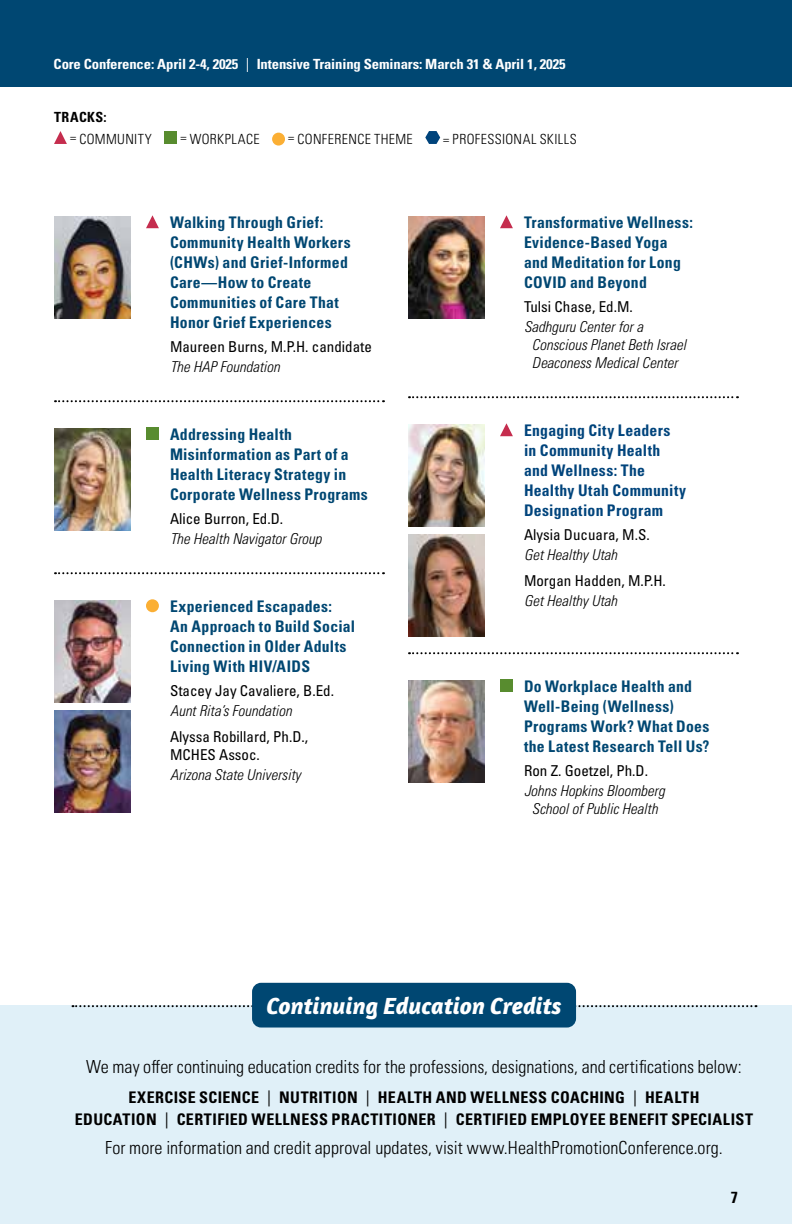
<style>
.page{position:relative;width:792px;height:1224px;background:#fff}
.page>*{position:absolute;margin:0;border:0;box-sizing:border-box;transform-origin:0 0}
.t1{font:italic 700 24px "Amaranth";letter-spacing:-.005em;color:#fff}
.t2{font:300 condensed 18px "Univers LT Pro";letter-spacing:.005em;color:#000}
.t3{font:700 condensed 16px/20px "Univers LT Pro";letter-spacing:.02em;color:#004772}
.t4{font:700 condensed 16px/22px "Univers LT Pro";letter-spacing:.025em;color:#000;text-align:center}
.t5{font:700 condensed 16px/20px "Univers LT Pro";letter-spacing:.02em;color:#00447c}
.t6{font:italic 300 condensed 15px/18px "Univers LT Pro";color:#000}
.t7{font:condensed 15px/18px "Univers LT Pro";color:#000}
.t8{font:700 condensed 14px "Univers LT Pro";letter-spacing:-.01em;color:#fff;scale:1.05 1}
.t9{font:300 condensed 14px "Univers LT Pro";letter-spacing:.025em;color:#000}
.t10{font:700 condensed 14px "Univers LT Pro";letter-spacing:.035em;color:#000}
.s1{font-weight:400}
</style>
<div class="page">
<div style="left:0;top:0;width:792px;height:86px;background:#004772"></div>
<svg style="left:55px;top:400px;width:329px;height:2px"></svg>
<svg style="left:55px;top:572px;width:329px;height:2px"></svg>
<svg style="left:146px;top:215px;width:13px;height:13px"></svg>
<div style="left:146px;top:427px;width:13px;height:13px;background:#588c2f"></div>
<div style="left:146px;top:599px;width:13px;height:13px;background:#fbaf34;border-radius:50%"></div>
<img style="left:54px;top:217px;width:77px;height:102px">
<img style="left:54px;top:429px;width:77px;height:102px">
<img style="left:54px;top:601px;width:77px;height:102px">
<img style="left:54px;top:711px;width:77px;height:101px">
<svg style="left:409px;top:396px;width:329px;height:2px"></svg>
<svg style="left:409px;top:652px;width:329px;height:2px"></svg>
<svg style="left:500px;top:215px;width:13px;height:13px"></svg>
<svg style="left:500px;top:423px;width:13px;height:13px"></svg>
<div style="left:500px;top:679px;width:13px;height:13px;background:#588c2f"></div>
<img style="left:408px;top:217px;width:77px;height:102px">
<img style="left:408px;top:425px;width:77px;height:102px">
<img style="left:408px;top:535px;width:77px;height:101px">
<img style="left:408px;top:681px;width:77px;height:102px">
<svg style="left:54px;top:131px;width:13px;height:13px"></svg>
<div style="left:164px;top:131px;width:13px;height:13px;background:#588c2f"></div>
<div style="left:272px;top:133px;width:13px;height:13px;background:#fbaf34;border-radius:50%"></div>
<svg style="left:425px;top:131px;width:15px;height:13px"></svg>
<div style="left:0;top:1006px;width:792px;height:218px;background:#e0f0f8"></div>
<svg style="left:72px;top:1005px;width:685px;height:2px"></svg>
<div style="left:252px;top:983px;width:324px;height:45px;background:#004772;border-radius:9px"></div>
<p class="t8" style="left:54px;top:56px;width:489px">Core Conference: April 2-4, 2025 <span class="s1">|</span> Intensive Training Seminars: March 31 &amp; April 1, 2025</p>
<p class="t10" style="left:54px;top:108px;width:54px">TRACKS:</p>
<p class="t9" style="left:70px;top:130px;width:83px">= COMMUNITY</p>
<p class="t9" style="left:180px;top:130px;width:81px">= WORKPLACE</p>
<p class="t9" style="left:288px;top:130px;width:126px">= CONFERENCE THEME</p>
<p class="t9" style="left:443px;top:130px;width:135px">= PROFESSIONAL SKILLS</p>
<p class="t3" style="left:170px;top:212px;width:182px">Walking Through Grief:<br>Community Health Workers (CHWs) and Grief-Informed<br>Care—How to Create<br>Communities of Care That<br>Honor Grief Experiences</p>
<p class="t7" style="left:170px;top:337px;width:203px">Maureen Burns, M.P.H. candidate</p>
<p class="t6" style="left:170px;top:357px;width:111px">The HAP Foundation</p>
<p class="t3" style="left:170px;top:424px;width:199px">Addressing Health<br>Misinformation as Part of a<br>Health Literacy Strategy in<br>Corporate Wellness Programs</p>
<p class="t7" style="left:170px;top:509px;width:115px">Alice Burron, Ed.D.</p>
<p class="t6" style="left:170px;top:529px;width:153px">The Health Navigator Group</p>
<p class="t3" style="left:170px;top:596px;width:187px">Experienced Escapades:<br>An Approach to Build Social<br>Connection in Older Adults<br>Living With HIV/AIDS</p>
<p class="t7" style="left:170px;top:681px;width:166px">Stacey Jay Cavaliere, B.Ed.</p>
<p class="t6" style="left:170px;top:701px;width:123px">Aunt Rita’s Foundation</p>
<p class="t7" style="left:170px;top:727px;width:140px">Alyssa Robillard, Ph.D.,<br>MCHES Assoc.</p>
<p class="t6" style="left:170px;top:765px;width:132px">Arizona State University</p>
<p class="t3" style="left:524px;top:212px;width:170px">Transformative Wellness:<br>Evidence-Based Yoga and Meditation for Long<br>COVID and Beyond</p>
<p class="t7" style="left:524px;top:297px;width:110px">Tulsi Chase, Ed.M.</p>
<p class="t6" style="left:532px;top:317px;width:156px;text-indent:-8px">Sadhguru Center for a<br>Conscious Planet Beth Israel<br>Deaconess Medical Center</p>
<p class="t5" style="left:524px;top:420px;width:164px">Engaging City Leaders in Community Health and Wellness: The<br>Healthy Utah Community<br>Designation Program</p>
<p class="t7" style="left:524px;top:525px;width:127px">Alysia Ducuara, M.S.</p>
<p class="t6" style="left:524px;top:545px;width:95px">Get Healthy Utah</p>
<p class="t7" style="left:524px;top:571px;width:143px">Morgan Hadden, M.P.H.</p>
<p class="t6" style="left:524px;top:591px;width:95px">Get Healthy Utah</p>
<p class="t3" style="left:524px;top:676px;width:187px">Do Workplace Health and<br>Well-Being (Wellness)<br>Programs Work? What Does the Latest Research Tell Us?</p>
<p class="t7" style="left:524px;top:761px;width:126px">Ron Z. Goetzel, Ph.D.</p>
<p class="t6" style="left:524px;top:781px;width:142px;text-align:center">Johns Hopkins Bloomberg<br>School of Public Health</p>
<h1 class="t1" style="left:266px;top:991px;width:297px">Continuing Education Credits</h1>
<p class="t2" style="left:86px;top:1054px;width:657px">We may offer continuing education credits for the professions, designations, and certifications below:</p>
<p class="t4" style="left:75px;top:1086px;width:680px">EXERCISE SCIENCE <span class="s1">|</span> NUTRITION <span class="s1">|</span> HEALTH AND WELLNESS COACHING <span class="s1">|</span> HEALTH<br>EDUCATION <span class="s1">|</span> CERTIFIED WELLNESS PRACTITIONER <span class="s1">|</span> CERTIFIED EMPLOYEE BENEFIT SPECIALIST</p>
<p class="t2" style="left:105px;top:1136px;width:619px">For more information and credit approval updates, visit www.HealthPromotionConference.org.</p>
<p class="t4" style="left:731px;top:1186px;width:9px">7</p>
</div>
